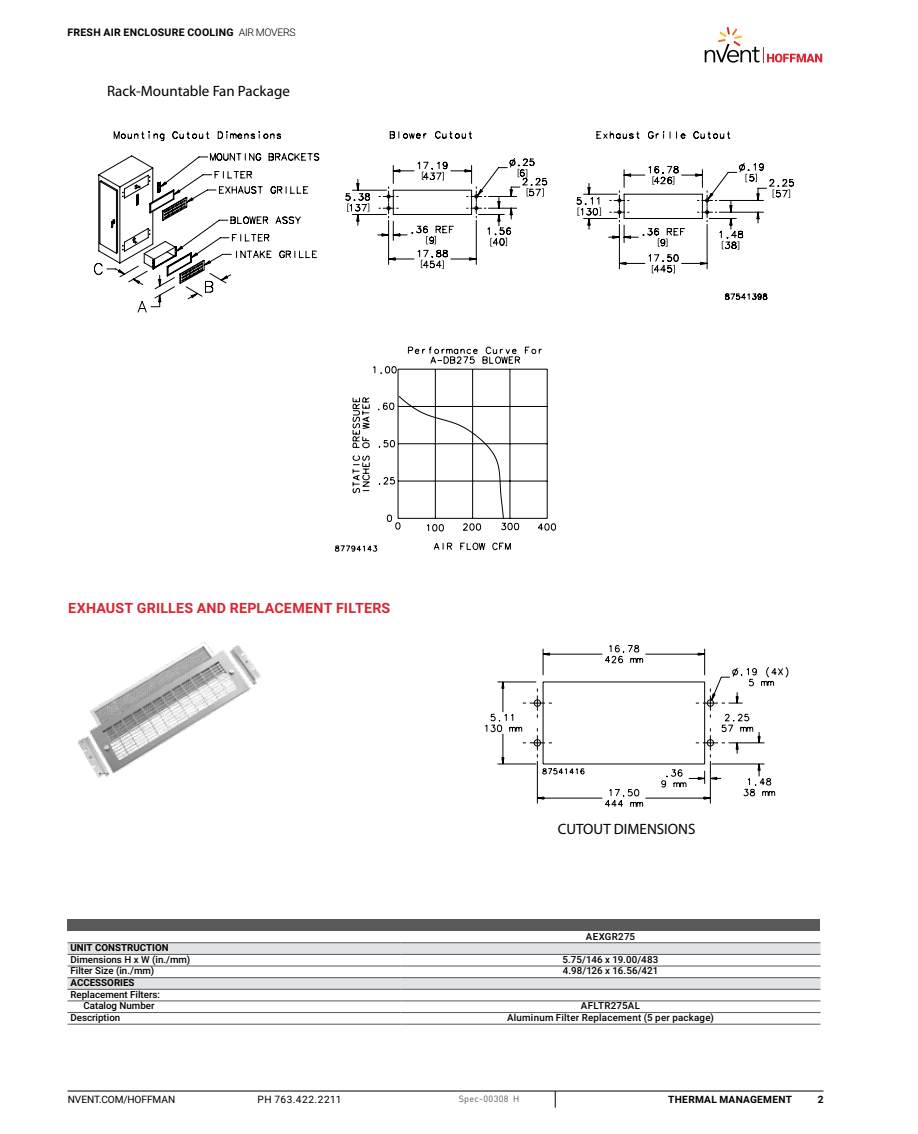
<style>
.page{position:relative;width:918px;height:1134px;background:#fff}
.page>*{position:absolute;margin:0;border:0;box-sizing:border-box;transform-origin:0 0}
.t1{font:15px "Myriad Pro";color:#000}
.t2{font:700 14.25px "Roboto";letter-spacing:.015em;color:#d92632}
.t3{font:700 10.5px "Roboto";letter-spacing:.025em;color:#000}
.t4{font:700 10.2px "Roboto";letter-spacing:.03em;color:#000}
.t5{font:10.2px "Roboto";color:#000}
.t6{font:10.2px "Roboto";letter-spacing:.05em;color:#000}
.t7{font:500 9.75px/11.7px "Roboto";color:#000}
.t8{font:500 9.75px "Roboto";letter-spacing:.025em;color:#000}
.t9{font:700 9.75px "Roboto";color:#000}
.t10{font:500 9.75px "Roboto";letter-spacing:.03em;color:#000}
.t11{font:9px "DIN Pro";letter-spacing:.045em;color:#58595b}
.s1{font-weight:300}
</style>
<div class="page">
<hr style="left:68px;top:1091px;width:756px;height:1px;background:#000">
<svg style="left:555px;top:1091px;width:1px;height:17px"></svg>
<svg style="left:705px;top:27px;width:117px;height:36px"></svg>
<svg style="left:94px;top:165px;width:120px;height:148px"></svg>
<svg style="left:114px;top:131px;width:680px;height:153px"></svg>
<svg style="left:335px;top:347px;width:221px;height:204px"></svg>
<img style="left:77px;top:641px;width:185px;height:137px">
<svg style="left:485px;top:645px;width:303px;height:162px"></svg>
<div style="left:68px;top:919px;width:752px;height:12px;background:#58595b"></div>
<svg style="left:68px;top:1000px;width:752px;height:24px"></svg>
<svg style="left:68px;top:943px;width:752px;height:46px"></svg>
<hr style="left:68px;top:942px;width:333px;height:1px;background:#58595b">
<hr style="left:401px;top:942px;width:419px;height:1px;background:#58595b">
<hr style="left:68px;top:954px;width:333px;height:1px;background:#58595b">
<hr style="left:401px;top:954px;width:419px;height:1px;background:#58595b">
<hr style="left:68px;top:966px;width:333px;height:1px;background:#58595b">
<hr style="left:401px;top:966px;width:419px;height:1px;background:#58595b">
<hr style="left:68px;top:977px;width:333px;height:1px;background:#58595b">
<hr style="left:401px;top:977px;width:419px;height:1px;background:#58595b">
<hr style="left:68px;top:989px;width:333px;height:1px;background:#58595b">
<hr style="left:401px;top:989px;width:419px;height:1px;background:#58595b">
<hr style="left:68px;top:1001px;width:333px;height:1px;background:#58595b">
<hr style="left:401px;top:1001px;width:419px;height:1px;background:#58595b">
<hr style="left:68px;top:1012px;width:333px;height:1px;background:#58595b">
<hr style="left:401px;top:1012px;width:419px;height:1px;background:#58595b">
<hr style="left:68px;top:1024px;width:333px;height:1px;background:#58595b">
<hr style="left:401px;top:1024px;width:419px;height:1px;background:#58595b">
<p class="t3" style="left:68px;top:25px;width:230px">FRESH AIR ENCLOSURE COOLING <span class="s1">AIR MOVERS</span></p>
<h1 class="t1" style="left:107px;top:82px;width:184px">Rack-Mountable Fan Package</h1>
<h2 class="t2" style="left:68px;top:598px;width:324px">EXHAUST GRILLES AND REPLACEMENT FILTERS</h2>
<h1 class="t1" style="left:558px;top:820px;width:139px">CUTOUT DIMENSIONS</h1>
<p class="t10" style="left:586px;top:929px;width:51px">AEXGR275</p>
<p class="t9" style="left:70px;top:941px;width:32px">UNI T CONS</p>
<p class="t9" style="left:121px;top:941px;width:14px">TRUC</p>
<p class="t9" style="left:146px;top:941px;width:13px">TION</p>
<p class="t7" style="left:70px;top:953px;width:121px">Dimensions H x W (in./mm)</p>
<p class="t10" style="left:563px;top:952px;width:97px">5.75/146 x 19.00/483</p>
<p class="t7" style="left:70px;top:965px;width:85px">Filter Size (in./mm)</p>
<p class="t7" style="left:563px;top:965px;width:97px">4.98/126 x 16.56/421</p>
<p class="t9" style="left:70px;top:976px;width:14px">ACCESSORIES</p>
<p class="t7" style="left:83px;top:988px;width:78px;text-indent:-13px">Replacement Filters:<br>Catalog Number</p>
<p class="t8" style="left:581px;top:999px;width:61px">AFLTR275AL</p>
<p class="t7" style="left:70px;top:1011px;width:51px">Description</p>
<p class="t8" style="left:507px;top:1011px;width:208px">Aluminum Filter Replacement (5 per package)</p>
<p class="t5" style="left:68px;top:1092px;width:107px">NVENT.COM/HOFFMAN</p>
<p class="t6" style="left:258px;top:1092px;width:85px">PH 763.422.2211</p>
<p class="t11" style="left:459px;top:1092px;width:62px">Spec-00308 H</p>
<p class="t4" style="left:668px;top:1092px;width:125px">THERMAL MANAGEMENT</p>
<p class="t4" style="left:818px;top:1092px;width:7px">2</p>
</div>
